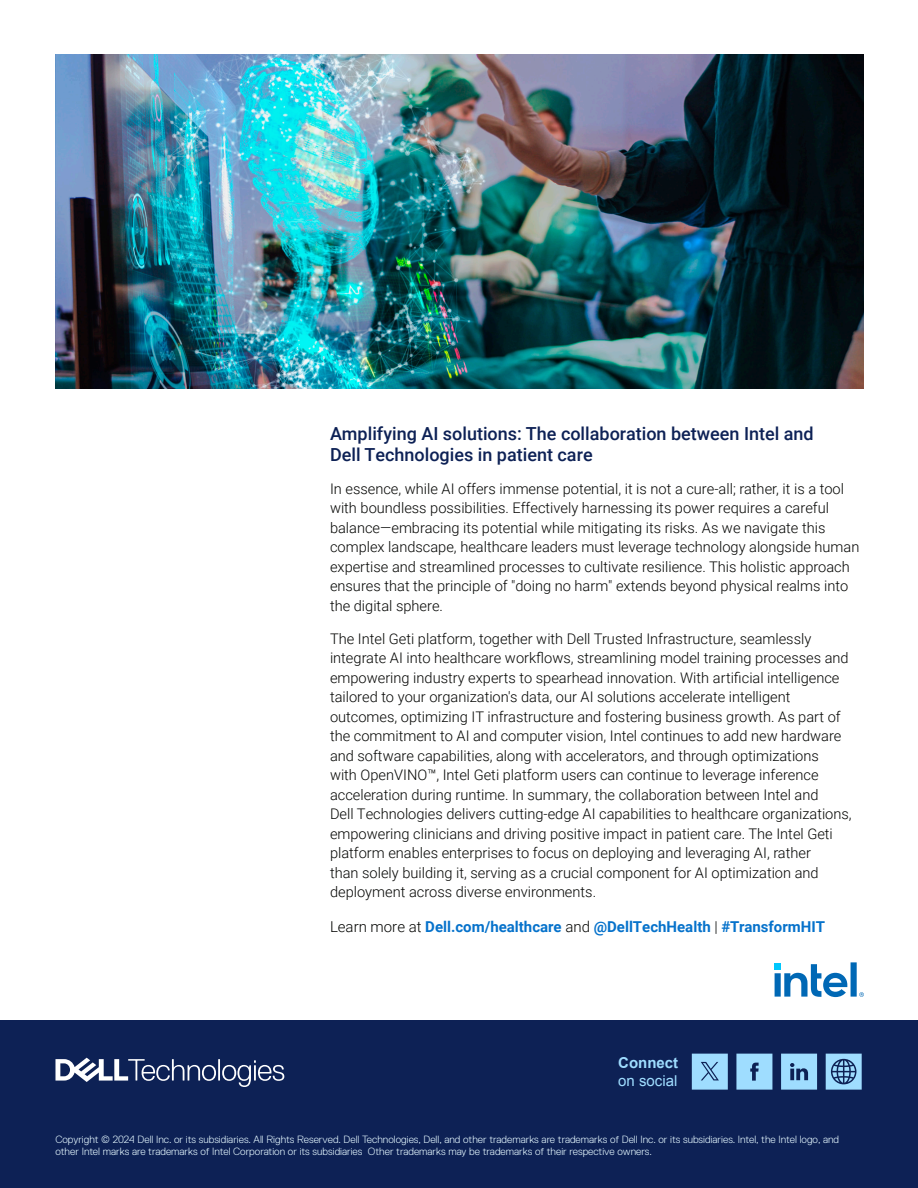
<style>
.page{position:relative;width:918px;height:1188px;background:#fff}
.page>*{position:absolute;margin:0;border:0;box-sizing:border-box;transform-origin:0 0}
.t1{font:500 18px/21px "Roboto";color:#0d2155}
.t2{font:700 15px "Roboto";color:#0672cb}
.t3{font:15px "Arial";color:#9fddff}
.t4{font:700 15px "Arial";color:#9fddff}
.t5{font:300 14.7px/19.5px "Roboto";color:#040503}
.t6{font:300 10.5px/12px "Dell Replica";color:#e5f8ff}
.s1{font-weight:300;color:#040503}
</style>
<div class="page">
<div style="left:0;top:1020px;width:918px;height:168px;background:#0d2155"></div>
<svg style="left:56px;top:1058px;width:228px;height:29px"></svg>
<div style="left:774px;top:963px;width:7px;height:6px;background:#00c7fd"></div>
<svg style="left:775px;top:962px;width:89px;height:35px"></svg>
<svg style="left:736px;top:1054px;width:36px;height:36px"></svg>
<svg style="left:781px;top:1054px;width:36px;height:36px"></svg>
<svg style="left:692px;top:1054px;width:36px;height:36px"></svg>
<svg style="left:826px;top:1054px;width:36px;height:36px"></svg>
<img style="left:56px;top:54px;width:808px;height:335px">
<p class="t1" style="left:330px;top:422px;width:485px">Amplifying AI solutions: The collaboration between Intel and<br>Dell Technologies in patient care</p>
<p class="t5" style="left:330px;top:478px;width:531px">In essence, while AI offers immense potential, it is not a cure-all; rather, it is a tool with boundless possibilities. Effectively harnessing its power requires a careful balance—embracing its potential while mitigating its risks. As we navigate this complex landscape, healthcare leaders must leverage technology alongside human expertise and streamlined processes to cultivate resilience. This holistic approach ensures that the principle of "doing no harm" extends beyond physical realms into the digital sphere.</p>
<p class="t5" style="left:330px;top:628px;width:523px">The Intel Geti platform, together with Dell Trusted Infrastructure, seamlessly integrate AI into healthcare workflows, streamlining model training processes and empowering industry experts to spearhead innovation. With artificial intelligence tailored to your organization's data, our AI solutions accelerate intelligent outcomes, optimizing IT infrastructure and fostering business growth. As part of the commitment to AI and computer vision, Intel continues to add new hardware and software capabilities, along with accelerators, and through optimizations<br>with OpenVINO™, Intel Geti platform users can continue to leverage inference acceleration during runtime. In summary, the collaboration between Intel and<br>Dell Technologies delivers cutting-edge AI capabilities to healthcare organizations, empowering clinicians and driving positive impact in patient care. The Intel Geti platform enables enterprises to focus on deploying and leveraging AI, rather<br>than solely building it, serving as a crucial component for AI optimization and deployment across diverse environments.</p>
<p class="t2" style="left:330px;top:916px;width:497px"><span class="s1">Learn more at</span> Dell.com/healthcare <span class="s1">and</span> @DellTechHealth <span class="s1">|</span> #TransformHIT</p>
<p class="t4" style="left:618px;top:1053px;width:61px">Connect</p>
<p class="t3" style="left:618px;top:1071px;width:61px">on social</p>
<p class="t6" style="left:56px;top:1133px;width:785px">Copyright © 2024 Dell Inc. or its subsidiaries. All Rights Reserved. Dell Technologies, Dell, and other trademarks are trademarks of Dell Inc. or its subsidiaries. Intel, the Intel logo, and other Intel marks are trademarks of Intel Corporation or its subsidiaries Other trademarks may be trademarks of their respective owners.</p>
</div>
